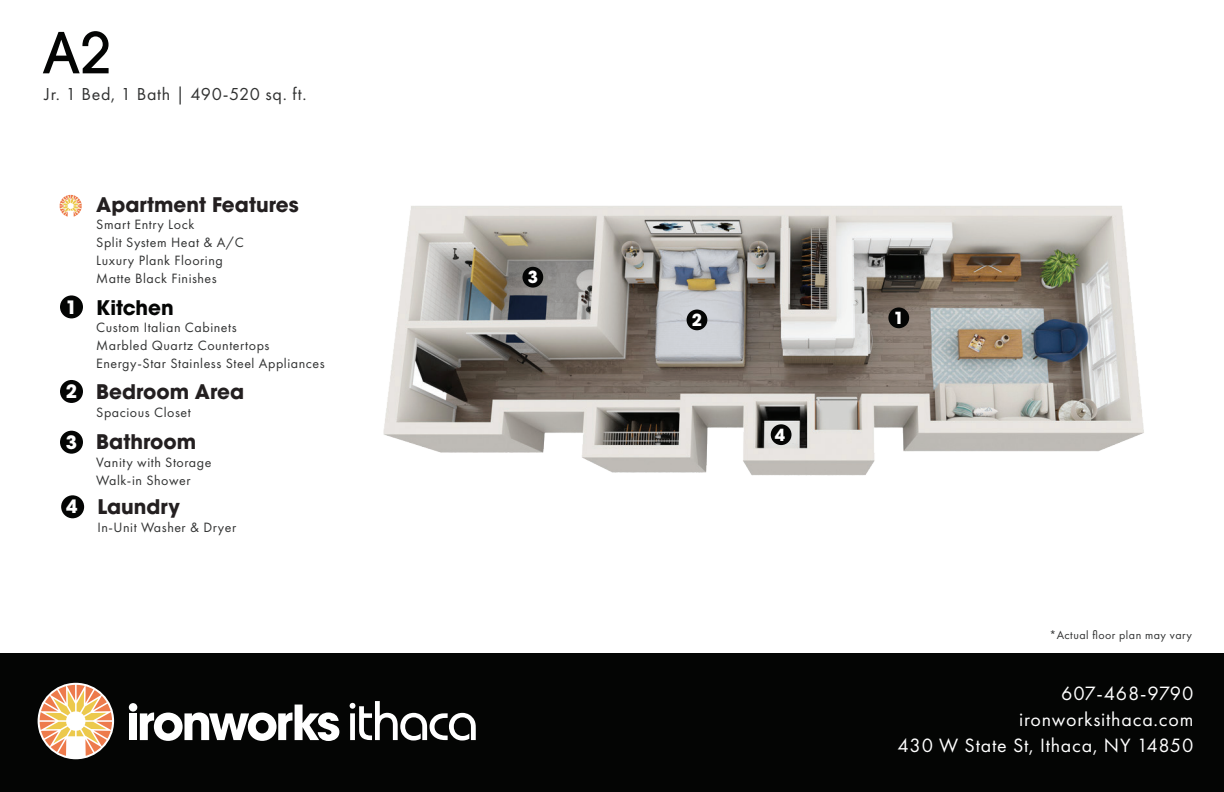
<style>
.page{position:relative;width:1224px;height:792px;background:#fff}
.page>*{position:absolute;margin:0;border:0;box-sizing:border-box;transform-origin:0 0}
.t1{font:500 56px "ITC Avant Garde Pro";color:#040504}
.t2{font:20px/26px "Futura PT";letter-spacing:.04em;color:#fff;text-align:right}
.t3{font:700 20px "ITC Avant Garde Pro";color:#231f20}
.t4{font:700 20px "ITC Avant Garde Pro";color:#040504}
.t5{font:700 18.4px "ITC Avant Garde Pro";color:#fff}
.t6{font:18px "Futura PT";letter-spacing:.04em;color:#313232}
.t7{font:700 16.6px "ITC Avant Garde Pro";color:#fff}
.t8{font:14px/18px "Futura PT";letter-spacing:.04em;color:#313232}
.t9{font:12px "Futura PT";letter-spacing:.04em;color:#313232}
.s1{font-size:18.4px;color:#fff}
</style>
<div class="page">
<img style="left:383px;top:206px;width:761px;height:270px">
<div style="left:61px;top:495px;width:23px;height:23px;background:#040504;border-radius:50%"></div>
<div style="left:60px;top:295px;width:23px;height:23px;background:#040504;border-radius:50%"></div>
<div style="left:60px;top:380px;width:23px;height:23px;background:#040504;border-radius:50%"></div>
<div style="left:60px;top:431px;width:23px;height:23px;background:#040504;border-radius:50%"></div>
<div style="left:888px;top:307px;width:21px;height:21px;background:#040504;border-radius:50%"></div>
<div style="left:687px;top:310px;width:20px;height:20px;background:#040504;border-radius:50%"></div>
<svg style="left:60px;top:195px;width:22px;height:22px"></svg>
<div style="left:768px;top:425px;width:27px;height:18px;background:#e2e2e0"></div>
<div style="left:522px;top:267px;width:21px;height:21px;background:#040504;border-radius:50%"></div>
<div style="left:771px;top:424px;width:21px;height:21px;background:#040504;border-radius:50%"></div>
<div style="left:0;top:654px;width:1224px;height:138px;background:#040504"></div>
<svg style="left:350px;top:701px;width:126px;height:40px"></svg>
<svg style="left:140px;top:705px;width:199px;height:36px"></svg>
<div style="left:129px;top:713px;width:8px;height:27px;background:#fff"></div>
<div style="left:129px;top:703px;width:8px;height:9px;background:#fff;border-radius:50%"></div>
<svg style="left:38px;top:683px;width:76px;height:76px"></svg>
<svg style="left:40px;top:685px;width:72px;height:71px;background:#d3ac85"></svg>
<h1 class="t1" style="left:42px;top:17px;width:71px">A2</h1>
<p class="t6" style="left:45px;top:83px;width:263px">Jr. 1 Bed, 1 Bath | 490-520 sq. ft.</p>
<h3 class="t5" style="left:66px;top:295px;width:13px">1</h3>
<h2 class="t3" style="left:96px;top:191px;width:204px">Apartment Features</h2>
<p class="t8" style="left:96px;top:215px;width:149px">Smart Entry Lock<br>Split System Heat &amp; A/C<br>Luxury Plank Flooring<br>Matte Black Finishes</p>
<h2 class="t4" style="left:96px;top:294px;width:79px">Kitchen</h2>
<p class="t8" style="left:96px;top:318px;width:230px">Custom Italian Cabinets<br>Marbled Quartz Countertops<br>Energy-Star Stainless Steel Appliances</p>
<h2 class="t3" style="left:66px;top:379px;width:180px"><span class="s1">2</span> Bedroom Area</h2>
<p class="t8" style="left:96px;top:403px;width:96px">Spacious Closet</p>
<h2 class="t3" style="left:66px;top:429px;width:132px"><span class="s1">3</span> Bathroom</h2>
<p class="t8" style="left:96px;top:453px;width:117px">Vanity with Storage<br>Walk-in Shower</p>
<h3 class="t5" style="left:66px;top:494px;width:13px">4</h3>
<h2 class="t3" style="left:97px;top:494px;width:84px">Laundry</h2>
<p class="t8" style="left:97px;top:518px;width:140px">In-Unit Washer &amp; Dryer</p>
<p class="t7" style="left:528px;top:266px;width:12px">3</p>
<p class="t7" style="left:692px;top:309px;width:12px">2</p>
<p class="t7" style="left:894px;top:307px;width:12px">1</p>
<p class="t7" style="left:775px;top:423px;width:12px">4</p>
<p class="t9" style="left:1049px;top:627px;width:144px">*Actual floor plan may vary</p>
<h2 class="t2" style="left:897px;top:680px;width:298px">607-468-9790 ironworksithaca.com<br>430 W State St, Ithaca, NY 14850</h2>
</div>
